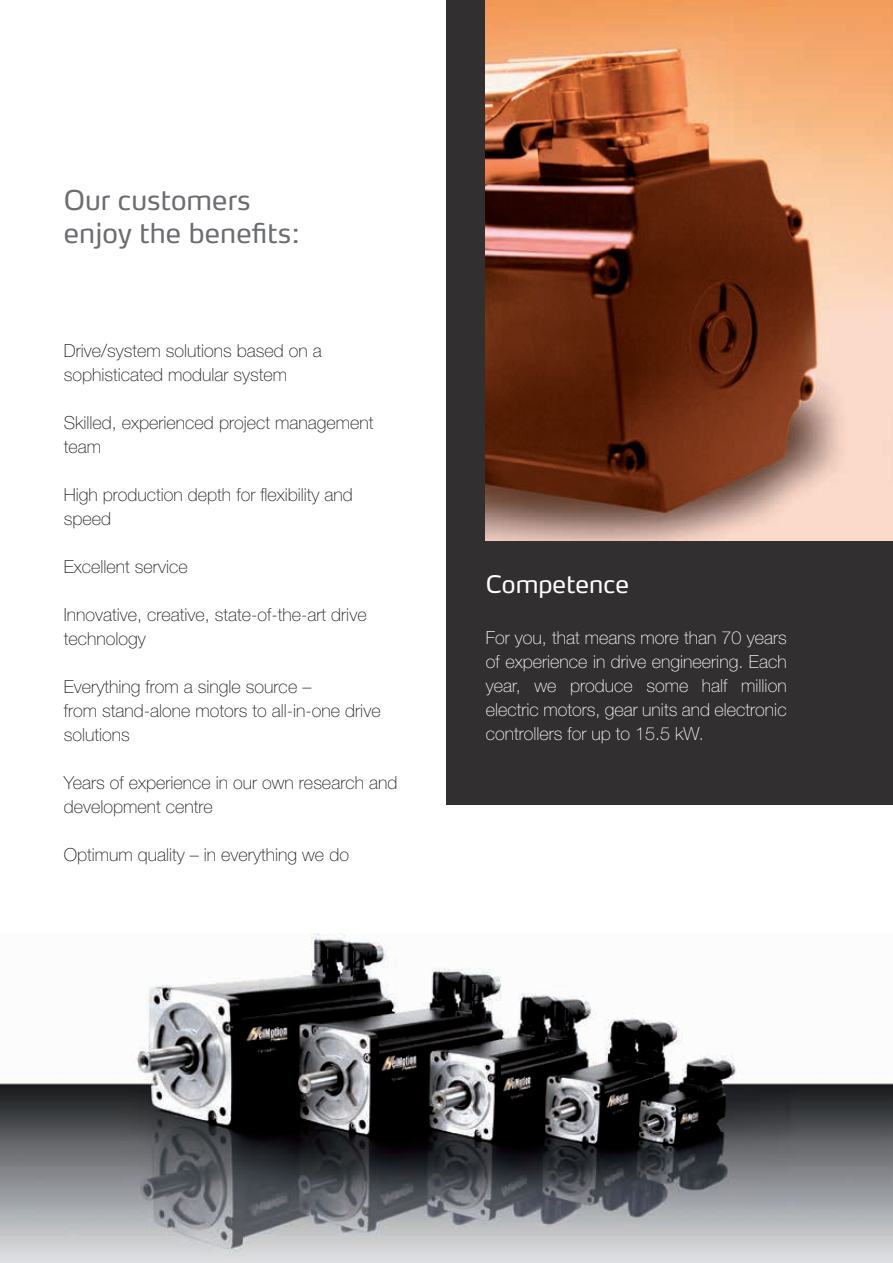
<style>
.page{position:relative;width:893px;height:1263px;background:#fff}
.page>*{position:absolute;margin:0;border:0;box-sizing:border-box;transform-origin:0 0}
.t1{font:27px/33px "Max OT";color:#6c6d70}
.t2{font:24px "Max OT";color:#fff}
.t3{font:100 18px/24px "Helvetica Neue LT Pro";color:#231f20}
.t4{font:100 18px/24px "Helvetica Neue LT Pro";color:#fff;text-align:justify}
</style>
<div class="page">
<div style="left:446px;top:0;width:447px;height:805px;background:#312f30"></div>
<img style="left:486px;top:0;width:407px;height:540px">
<img style="left:0;top:933px;width:893px;height:330px">
<h1 class="t1" style="left:64px;top:183px;width:238px">Our customers enjoy the benefits:</h1>
<p class="t3" style="left:64px;top:339px;width:260px">Drive/system solutions based on a sophisticated modular system</p>
<p class="t3" style="left:64px;top:411px;width:311px">Skilled, experienced project management team</p>
<p class="t3" style="left:64px;top:483px;width:290px">High production depth for flexibility and speed</p>
<p class="t3" style="left:64px;top:555px;width:126px">Excellent service</p>
<p class="t3" style="left:64px;top:603px;width:304px">Innovative, creative, state-of-the-art drive technology</p>
<p class="t3" style="left:64px;top:675px;width:318px">Everything from a single source –<br>from stand-alone motors to all-in-one drive solutions</p>
<p class="t3" style="left:64px;top:771px;width:335px">Years of experience in our own research and development centre</p>
<p class="t3" style="left:64px;top:843px;width:287px">Optimum quality – in everything we do</p>
<h2 class="t2" style="left:486px;top:569px;width:145px">Competence</h2>
<p class="t4" style="left:486px;top:626px;width:302px">For you, that means more than 70 years of experience in drive engineering. Each year, we produce some half million electric motors, gear units and electronic controllers for up to 15.5 kW.</p>
</div>
